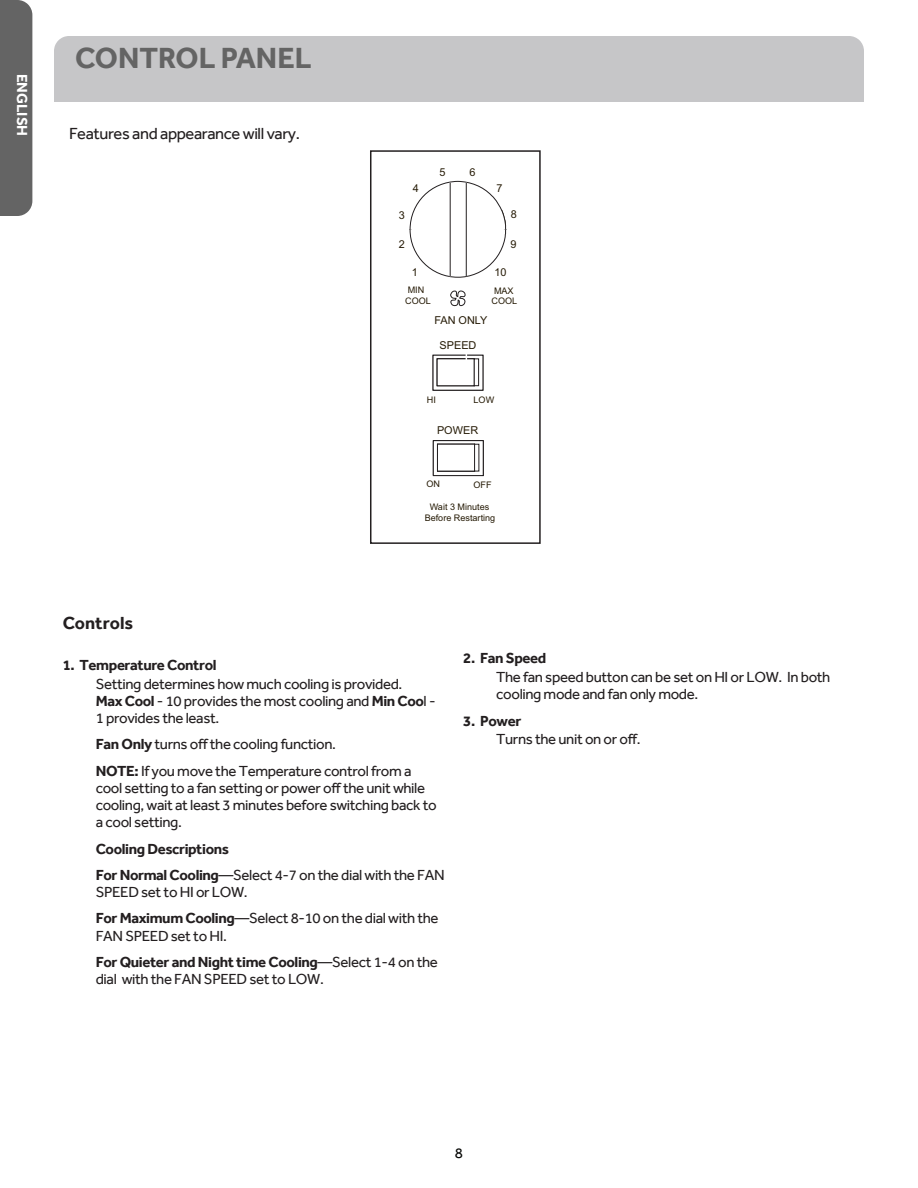
<style>
.page{position:relative;width:918px;height:1188px;background:#fff}
.page>*{position:absolute;margin:0;border:0;box-sizing:border-box;transform-origin:0 0}
.t1{font:700 30px "Effra";color:#646464}
.t2{font:700 18px "Effra";color:#231f20}
.t3{font:16.5px "Effra";letter-spacing:-.025em;color:#231f20}
.t4{font:15px/17.2px "Effra";letter-spacing:-.025em;color:#231f20}
.t5{font:700 15px/26.2px "Effra";letter-spacing:-.025em;color:#231f20}
.t6{font:700 15px "Effra";color:#fff}
.t7{font:15px "Effra";color:#040503}
.t8{font:10.8px "Arial";color:#251a05}
.t9{font:9px/10.8px "Arial";color:#251a05}
.s1{font-weight:700}
.s2{font-weight:400}
</style>
<div class="page">
<div style="left:17px;top:0;width:15px;height:216px;background:#646464"></div>
<div style="left:54px;top:36px;width:810px;height:66px;background:#c6c6c8"></div>
<svg style="left:409px;top:180px;width:98px;height:127px"></svg>
<div style="left:433px;top:355px;width:50px;height:36px;border:1px solid #231f20"></div>
<div style="left:433px;top:440px;width:51px;height:36px;border:1px solid #231f20"></div>
<svg style="left:436px;top:443px;width:44px;height:29px"></svg>
<div style="left:433px;top:441px;width:50px;height:35px;border:1px solid #231f20"></div>
<div style="left:437px;top:444px;width:38px;height:28px;border:1px solid #231f20"></div>
<div style="left:437px;top:444px;width:38px;height:27px;background:#fff"></div>
<hr style="left:475px;top:444px;width:4px;height:27px;background:#fff">
<div style="left:474px;top:444px;width:5px;height:28px;border:1px solid #231f20"></div>
<hr style="left:450px;top:183px;width:1px;height:94px;background:#231f20">
<hr style="left:466px;top:183px;width:1px;height:93px;background:#231f20">
<svg style="left:433px;top:354px;width:50px;height:36px"></svg>
<div style="left:370px;top:150px;width:171px;height:394px;border:2px solid #231f20"></div>
<p class="t6" style="left:31px;top:74px;width:64px;rotate:90deg">ENGLISH</p>
<h1 class="t1" style="left:75px;top:40px;width:238px">CONTROL PANEL</h1>
<p class="t3" style="left:69px;top:123px;width:233px">Features and appearance will vary.</p>
<p class="t8" style="left:399px;top:209px;width:8px">3</p>
<p class="t8" style="left:413px;top:182px;width:8px">4</p>
<p class="t8" style="left:399px;top:238px;width:8px">2</p>
<p class="t8" style="left:412px;top:266px;width:8px">1</p>
<p class="t8" style="left:440px;top:166px;width:8px">5</p>
<p class="t8" style="left:470px;top:166px;width:8px">6</p>
<p class="t8" style="left:497px;top:182px;width:8px">7</p>
<p class="t8" style="left:511px;top:208px;width:8px">8</p>
<p class="t8" style="left:511px;top:238px;width:8px">9</p>
<p class="t8" style="left:495px;top:266px;width:14px">10</p>
<p class="t9" style="left:405px;top:285px;width:27px">MIN<br>COOL</p>
<p class="t9" style="left:492px;top:285px;width:27px">MAX<br>COOL</p>
<p class="t8" style="left:434px;top:314px;width:55px">FAN ONLY</p>
<p class="t8" style="left:440px;top:339px;width:38px">SPEED</p>
<p class="t9" style="left:427px;top:394px;width:11px">HI</p>
<p class="t9" style="left:474px;top:394px;width:22px">LOW</p>
<p class="t8" style="left:437px;top:424px;width:43px">POWER</p>
<p class="t9" style="left:426px;top:479px;width:15px">ON</p>
<p class="t9" style="left:474px;top:479px;width:20px">OFF</p>
<p class="t9" style="left:425px;top:502px;width:72px;text-align:center">Wait 3 Minutes<br>Before Restarting</p>
<p class="t2" style="left:63px;top:613px;width:72px">Controls</p>
<p class="t5" style="left:63px;top:652px;width:155px">1. Temperature Control</p>
<p class="t4" style="left:96px;top:675px;width:341px">Setting determines how much cooling is provided.<br><span class="s1">Max Cool</span> - 10 provides the most cooling and <span class="s1">Min Coo</span>l -<br>1 provides the least.</p>
<p class="t4" style="left:96px;top:731px;width:317px;line-height:26.2px"><span class="s1">Fan Only</span> turns off the cooling function.<br><span class="s1">NOTE:</span> If you move the Temperature control from a</p>
<p class="t4" style="left:96px;top:779px;width:343px">cool setting to a fan setting or power off the unit while cooling, wait at least 3 minutes before switching back to a cool setting.</p>
<p class="t5" style="left:96px;top:835px;width:350px">Cooling Descriptions<br>For Normal Cooling<span class="s2">—Select 4-7 on the dial with the FAN</span></p>
<p class="t4" style="left:96px;top:879px;width:344px;line-height:26.2px">SPEED set to HI or LOW.<br><span class="s1">For Maximum Cooling</span>—Select 8-10 on the dial with the</p>
<p class="t4" style="left:96px;top:922px;width:344px;line-height:26.2px">FAN SPEED set to HI.<br><span class="s1">For Quieter and Night time Cooling</span>—Select 1-4 on the</p>
<p class="t4" style="left:96px;top:970px;width:230px">dial with the FAN SPEED set to LOW.</p>
<p class="t5" style="left:463px;top:645px;width:85px">2. Fan Speed</p>
<p class="t4" style="left:496px;top:668px;width:336px">The fan speed button can be set on HI or LOW. In both cooling mode and fan only mode.</p>
<p class="t5" style="left:463px;top:707px;width:60px">3. Power</p>
<p class="t4" style="left:496px;top:731px;width:146px">Turns the unit on or off.</p>
<p class="t7" style="left:455px;top:1144px;width:10px">8</p>
</div>
